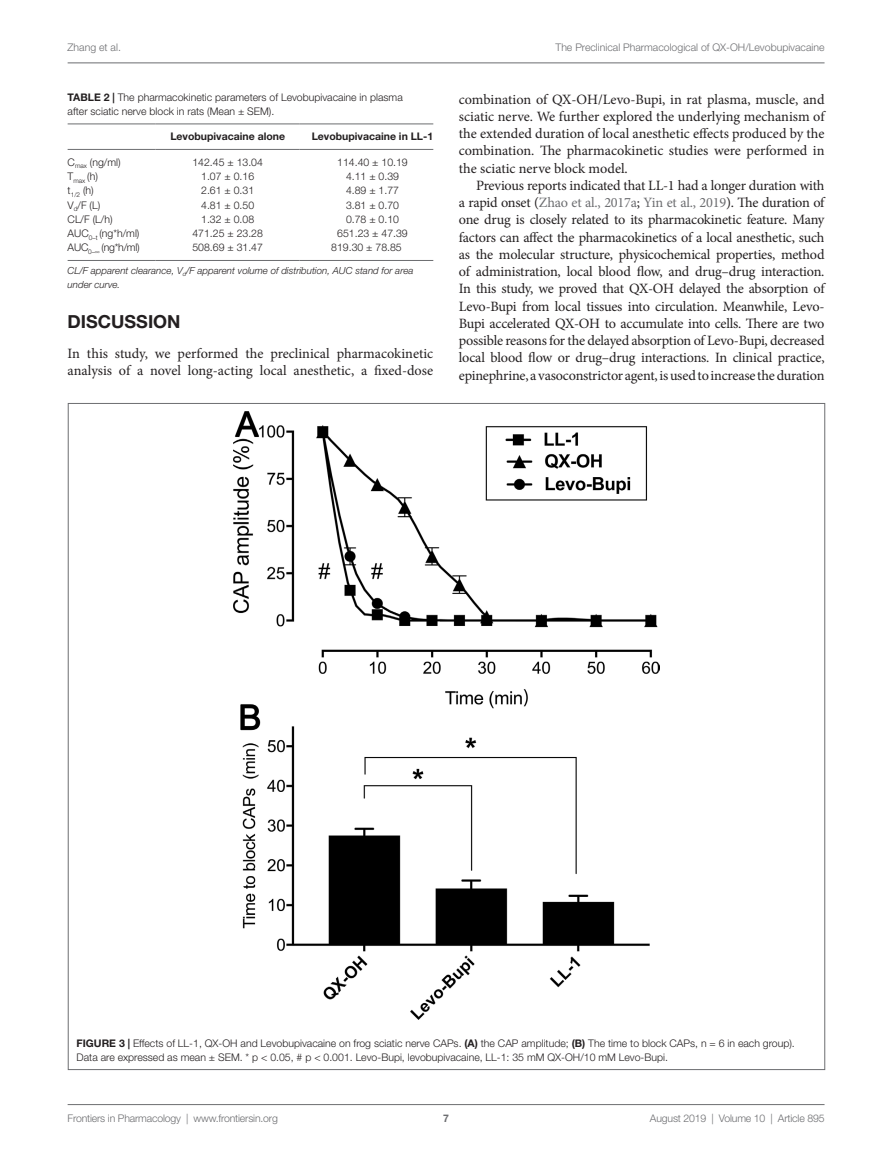
<style>
.page{position:relative;width:893px;height:1170px;background:#fff}
.page>*{position:absolute;margin:0;border:0;box-sizing:border-box;transform-origin:0 0}
._1{font:700 18px "Helvetica Neue LT Std";color:#231f20}
.T{font:14.25px/17.2px "Minion Pro";letter-spacing:-.015em;color:#231f20;text-align:justify}
.T1{font:14.25px/17.2px "Minion Pro";color:#231f20}
.FC{font:300 10.5px/14.2px "Helvetica Neue LT Std";color:#231f20}
.TB{font:300 10.5px "Helvetica Neue LT Std";color:#231f20}
.t1{font:300 10.5px "Helvetica Neue LT Std";letter-spacing:-.015em;color:#6c6d70}
.TT{font:300 10.5px/14.2px "Helvetica Neue LT Std";color:#231f20}
.TCH{font:700 10.5px "Helvetica Neue LT Std";color:#231f20}
.t2{font:700 10.5px "Helvetica Neue LT Std";color:#6c6d70}
.TFN{font:italic 300 9.75px/13.5px "Helvetica Neue LT Std";color:#231f20}
.s1{font-weight:700}
.s2{color:#6c6d70}
</style>
<div class="page">
<hr style="left:68px;top:63px;width:756px;height:1px;background:#6c6d70">
<hr style="left:68px;top:1104px;width:756px;height:1px;background:#6c6d70">
<hr style="left:68px;top:124px;width:88px;height:1px;background:#6c6d70">
<hr style="left:156px;top:124px;width:144px;height:1px;background:#6c6d70">
<hr style="left:300px;top:124px;width:133px;height:1px;background:#6c6d70">
<hr style="left:68px;top:149px;width:88px;height:1px;background:#6c6d70">
<hr style="left:156px;top:149px;width:144px;height:1px;background:#6c6d70">
<hr style="left:300px;top:149px;width:133px;height:1px;background:#6c6d70">
<hr style="left:68px;top:260px;width:88px;height:1px;background:#6c6d70">
<hr style="left:156px;top:260px;width:144px;height:1px;background:#6c6d70">
<hr style="left:300px;top:260px;width:133px;height:1px;background:#6c6d70">
<img style="left:234px;top:412px;width:425px;height:607px">
<p class="t1" style="left:68px;top:41px;width:55px">Zhang et al.</p>
<p class="t1" style="left:555px;top:41px;width:271px">The Preclinical Pharmacological of QX-OH/Levobupivacaine</p>
<p class="TT" style="left:68px;top:90px;width:337px"><span class="s1">TABLE 2 |</span> The pharmacokinetic parameters of Levobupivacaine in plasma after sciatic nerve block in rats (Mean ± SEM).</p>
<p class="TCH" style="left:170px;top:130px;width:116px">Levobupivacaine alone</p>
<p class="TCH" style="left:312px;top:130px;width:123px">Levobupivacaine in LL-1</p>
<p class="TB" style="left:68px;top:156px;width:54px">C<sub>max</sub> (ng/ml)</p>
<p class="TB" style="left:192px;top:156px;width:72px">142.45 ± 13.04</p>
<p class="TB" style="left:337px;top:156px;width:72px">114.40 ± 10.19</p>
<p class="TB" style="left:68px;top:170px;width:32px">T<sub>max</sub> (h)</p>
<p class="TB" style="left:201px;top:170px;width:55px">1.07 ± 0.16</p>
<p class="TB" style="left:346px;top:170px;width:55px">4.11 ± 0.39</p>
<p class="TB" style="left:68px;top:184px;width:28px">t<sub>1/2</sub> (h)</p>
<p class="TB" style="left:201px;top:184px;width:55px">2.61 ± 0.31</p>
<p class="TB" style="left:346px;top:184px;width:55px">4.89 ± 1.77</p>
<p class="TB" style="left:68px;top:198px;width:34px">V<sub>d</sub>/F (L)</p>
<p class="TB" style="left:201px;top:198px;width:55px">4.81 ± 0.50</p>
<p class="TB" style="left:346px;top:198px;width:55px">3.81 ± 0.70</p>
<p class="TB" style="left:68px;top:213px;width:46px">CL/F (L/h)</p>
<p class="TB" style="left:201px;top:213px;width:55px">1.32 ± 0.08</p>
<p class="TB" style="left:346px;top:213px;width:55px">0.78 ± 0.10</p>
<p class="TB" style="left:68px;top:227px;width:73px">AUC<sub>0–t</sub> (ng*h/ml)</p>
<p class="TB" style="left:192px;top:227px;width:72px">471.25 ± 23.28</p>
<p class="TB" style="left:337px;top:227px;width:72px">651.23 ± 47.39</p>
<p class="TB" style="left:68px;top:241px;width:74px">AUC<sub>0–∞</sub> (ng*h/ml)</p>
<p class="TB" style="left:192px;top:241px;width:72px">508.69 ± 31.47</p>
<p class="TB" style="left:331px;top:241px;width:72px">819.30 ± 78.85</p>
<p class="TFN" style="left:68px;top:264px;width:347px">CL/F apparent clearance, V<sub>d</sub>/F apparent volume of distribution, AUC stand for area under curve.</p>
<p class="_1" style="left:68px;top:310px;width:115px">DISCUSSION</p>
<p class="T1" style="left:68px;top:345px;width:367px">In this study, we performed the preclinical pharmacokinetic analysis of a novel long-acting local anesthetic, a fixed-dose</p>
<p class="T1" style="left:459px;top:90px;width:367px;text-align:justify">combination of QX-OH/Levo-Bupi, in rat plasma, muscle, and sciatic nerve. We further explored the underlying mechanism of the extended duration of local anesthetic effects produced by the combination. The pharmacokinetic studies were performed in the sciatic nerve block model.</p>
<p class="T" style="left:459px;top:177px;width:367px;text-indent:17px">Previous reports indicated that LL-1 had a longer duration with a rapid onset (<span class="s2">Zhao et al., 2017a</span>; <span class="s2">Yin et al., 2019</span>). The duration of one drug is closely related to its pharmacokinetic feature. Many factors can affect the pharmacokinetics of a local anesthetic, such as the molecular structure, physicochemical properties, method of administration, local blood flow, and drug–drug interaction.<br>In this study, we proved that QX-OH delayed the absorption of Levo-Bupi from local tissues into circulation. Meanwhile, Levo-Bupi accelerated QX-OH to accumulate into cells. There are two possible reasons for the delayed absorption of Levo-Bupi, decreased local blood flow or drug–drug interactions. In clinical practice, epinephrine, a vasoconstrictor agent, is used to increase the duration</p>
<p class="FC" style="left:77px;top:1035px;width:720px"><span class="s1">FIGURE 3 |</span> Effects of LL-1, QX-OH and Levobupivacaine on frog sciatic nerve CAPs. <span class="s1">(A)</span> the CAP amplitude; <span class="s1">(B)</span> The time to block CAPs, n = 6 in each group).<br>Data are expressed as mean ± SEM. * p &lt; 0.05, # p &lt; 0.001. Levo-Bupi, levobupivacaine, LL-1: 35 mM QX-OH/10 mM Levo-Bupi.</p>
<p class="t1" style="left:68px;top:1111px;width:212px">Frontiers in Pharmacology | www.frontiersin.org</p>
<p class="t2" style="left:443px;top:1111px;width:7px">7</p>
<p class="t1" style="left:650px;top:1111px;width:176px">August 2019 | Volume 10 | Article 895</p>
</div>
